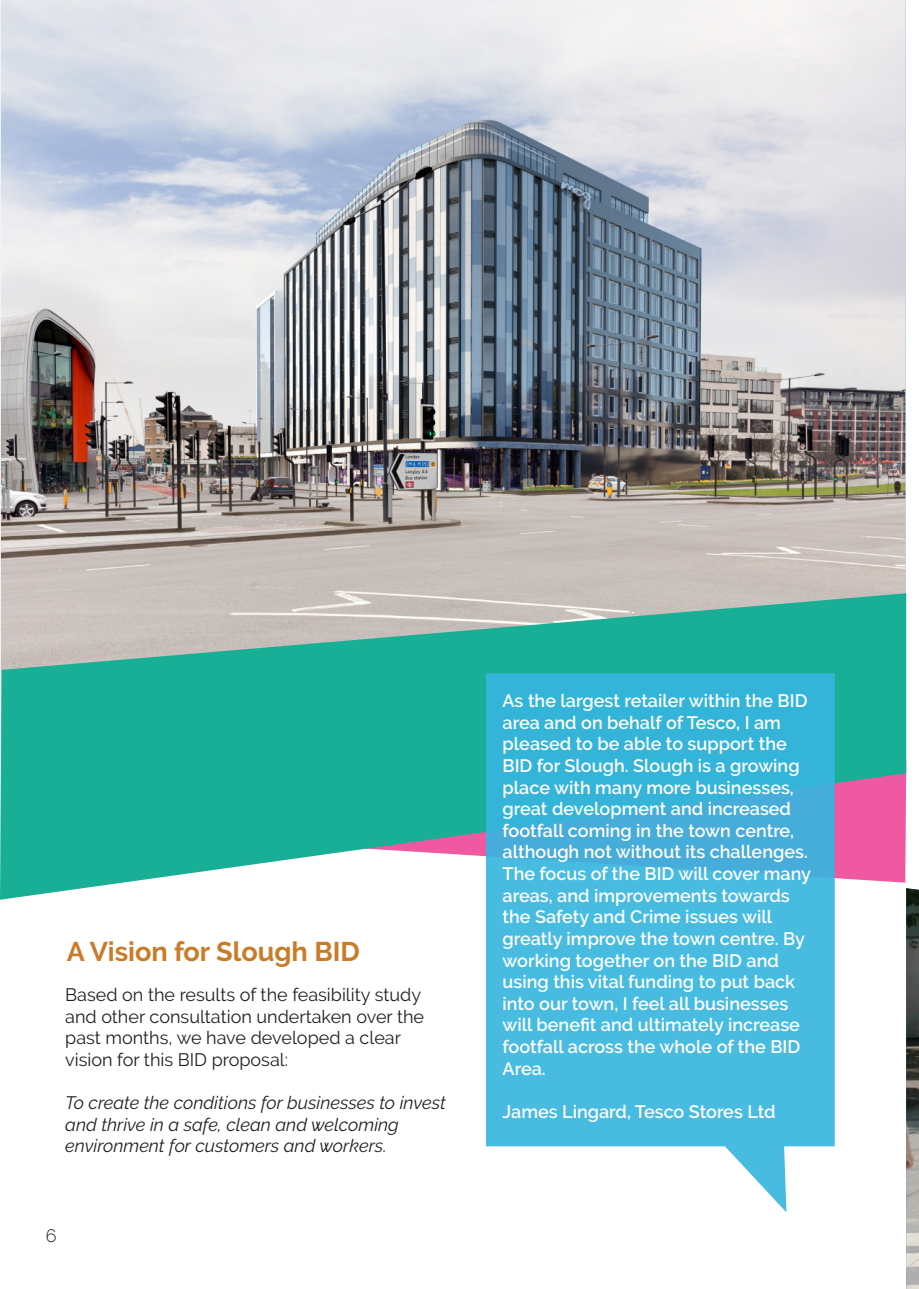
<style>
.page{position:relative;width:919px;height:1289px;background:#fff}
.page>*{position:absolute;margin:0;border:0;box-sizing:border-box;transform-origin:0 0}
.t1{font:700 27px "Raleway";color:#c87c28}
.t2{font:600 18px/21.6px "Raleway";color:#fff}
.t3{font:18px/21.6px "Raleway";color:#231f20}
.t4{font:italic 18px/21.6px "Raleway";color:#231f20}
.t5{font:300 18px "Raleway";color:#231f20}
</style>
<div class="page">
<img style="left:906px;top:888px;width:12px;height:400px">
<img style="left:1px;top:0;width:904px;height:593px">
<svg style="left:0;top:593px;width:906px;height:306px;background:#54b4a6"></svg>
<svg style="left:486px;top:673px;width:348px;height:539px;background:#56bfe1"></svg>
<h1 class="t1" style="left:67px;top:940px;width:294px">A Vision for Slough BID</h1>
<p class="t3" style="left:65px;top:985px;width:360px">Based on the results of the feasibility study and other consultation undertaken over the past months, we have developed a clear vision for this BID proposal:</p>
<p class="t4" style="left:65px;top:1093px;width:382px">To create the conditions for businesses to invest and thrive in a safe, clean and welcoming environment for customers and workers.</p>
<p class="t5" style="left:46px;top:1229px;width:12px">6</p>
<p class="t2" style="left:502px;top:691px;width:310px">As the largest retailer within the BID area and on behalf of Tesco, I am pleased to be able to support the<br>BID for Slough. Slough is a growing place with many more businesses, great development and increased footfall coming in the town centre, although not without its challenges.<br>The focus of the BID will cover many areas, and improvements towards the Safety and Crime issues will greatly improve the town centre. By working together on the BID and using this vital funding to put back into our town, I feel all businesses will benefit and ultimately increase footfall across the whole of the BID<br>Area.</p>
<p class="t2" style="left:502px;top:1102px;width:275px">James Lingard, Tesco Stores Ltd</p>
</div>
